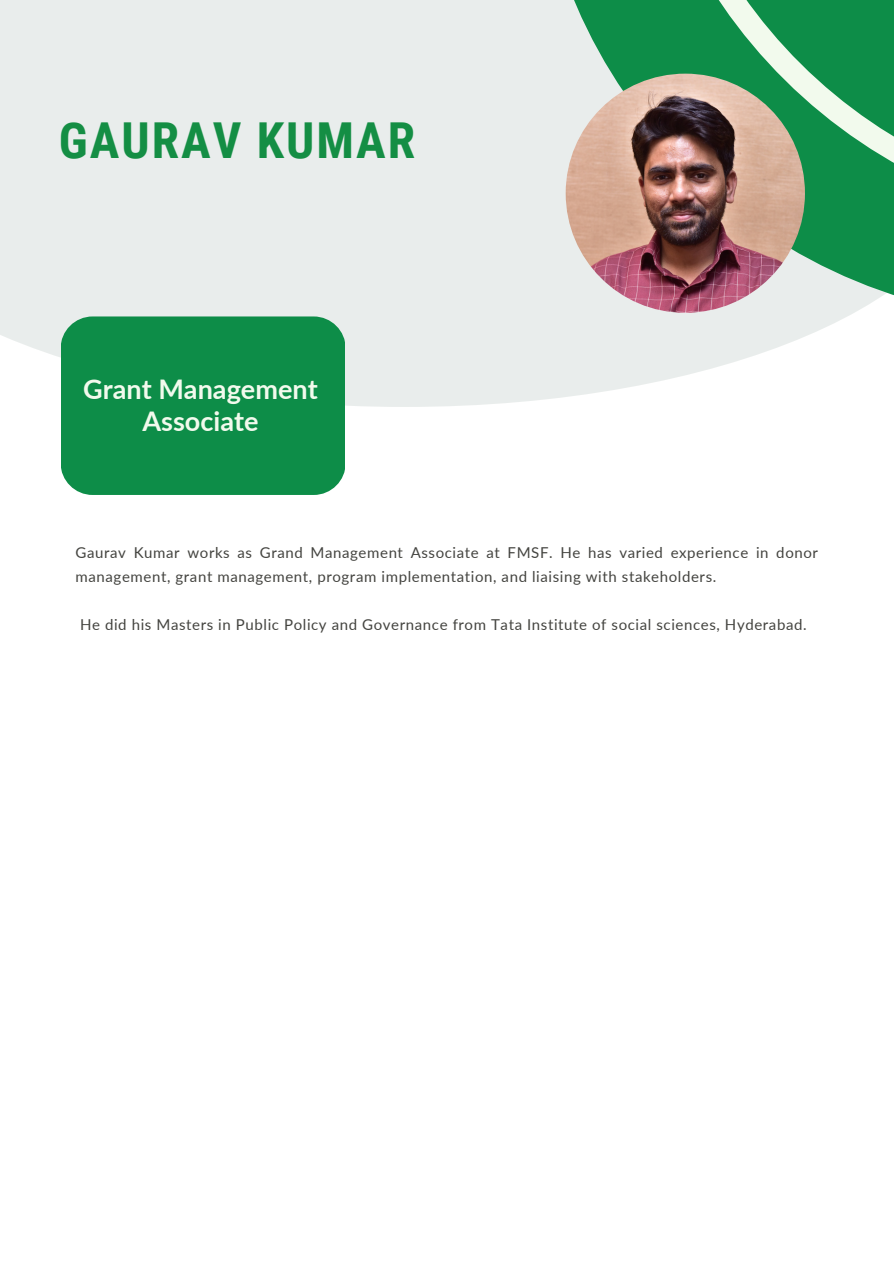
<style>
.page{position:relative;width:894px;height:1264px;background:#fff}
.page>*{position:absolute;margin:0;border:0;box-sizing:border-box;transform-origin:0 0}
.t1{font:700 49.5px "Roboto Condensed";letter-spacing:.04em;color:#148e44}
.t2{font:700 27px/31.5px "Lato";color:#f2faed;text-align:center}
.t3{font:15px/23.7px "Lato";letter-spacing:.04em;color:#444440}
</style>
<div class="page">
<div style="left:0;top:0;width:893px;height:407px;background:linear-gradient(to right,#e4e9e8,#f7f8f8)"></div>
<svg style="left:512px;top:0;width:381px;height:320px;background:#c9dfd4"></svg>
<svg style="left:609px;top:0;width:284px;height:231px;background:#2c9b5e"></svg>
<div style="left:61px;top:316px;width:283px;height:179px;background:#0d8d48;border-radius:32px"></div>
<img style="left:565px;top:74px;width:239px;height:239px;border-radius:50%">
<h1 class="t1" style="left:59px;top:112px;width:357px">GAURAV KUMAR</h1>
<h2 class="t2" style="left:83px;top:373px;width:236px">Grant Management<br>Associate</h2>
<p class="t3" style="left:76px;top:540px;width:743px">Gaurav Kumar works as Grand Management Associate at FMSF. He has varied experience in donor management, grant management, program implementation, and liaising with stakeholders.</p>
<p class="t3" style="left:80px;top:612px;width:728px">He did his Masters in Public Policy and Governance from Tata Institute of social sciences, Hyderabad.</p>
</div>
